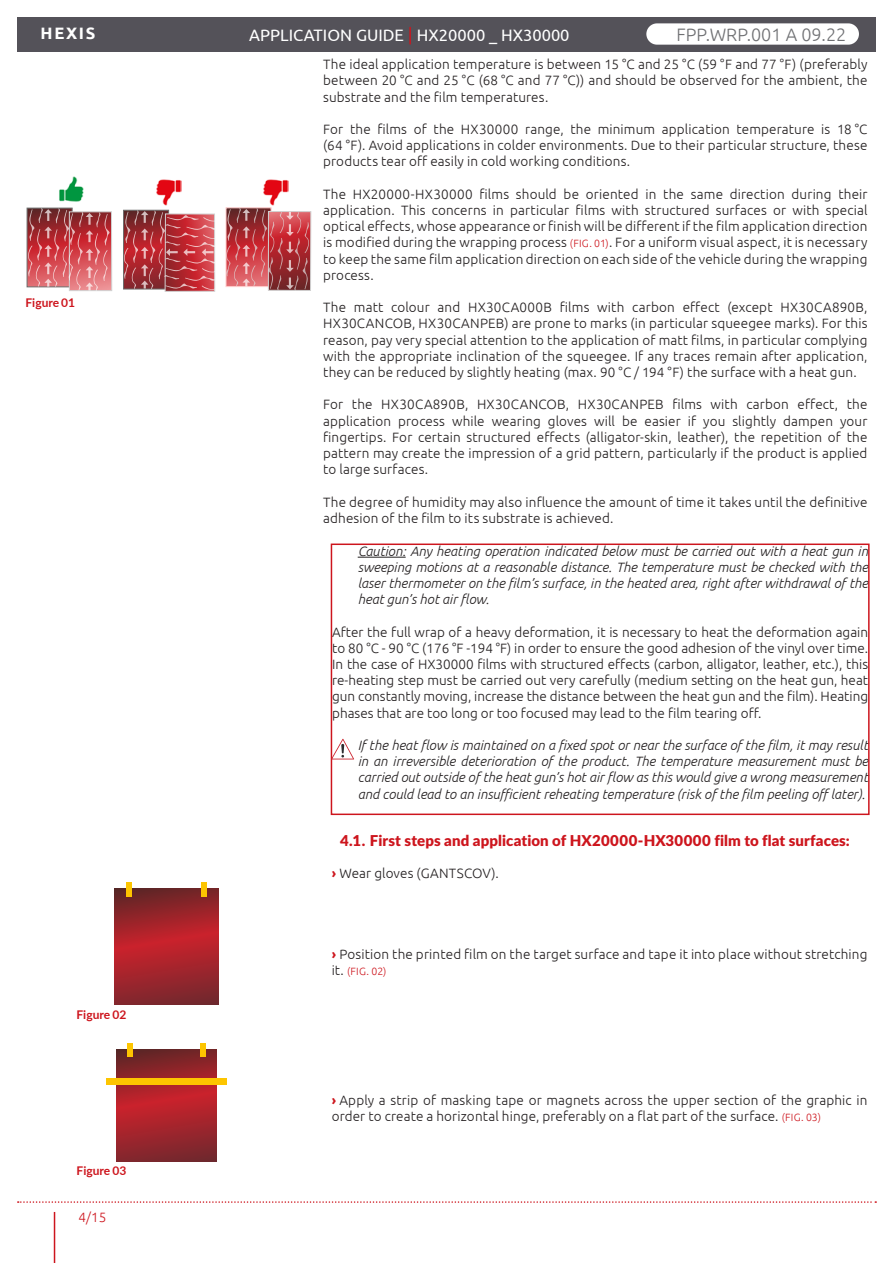
<style>
.page{position:relative;width:893px;height:1263px;background:#fff}
.page>*{position:absolute;margin:0;border:0;box-sizing:border-box;transform-origin:0 0}
.t1{font:300 18px "Ubuntu";color:#6f7073}
.t2{font:16.5px "Ubuntu";color:#fff}
.t3{font:700 16.5px "Ubuntu";letter-spacing:.1em;color:#fff}
.t4{font:900 15px "Lato";letter-spacing:.01em;color:#cd151d}
.t5{font:300 13.5px/16.2px "Ubuntu";letter-spacing:.01em;color:#231f20;text-align:justify}
.avertissement{font:italic 300 13.5px/16.2px "Ubuntu";color:#231f20;text-align:justify}
.t6{font:300 13.5px "Ubuntu";color:#cd151d}
.légende{font:700 12px "Lato";color:#cd151d}
.t7{font:300 10.5px "Ubuntu";color:#cd151d}
.s1{font-size:18px;color:#cd151d}
.s2{font-size:10.5px;color:#cd151d}
.s3{font-weight:700;color:#cd151d}
.s4{font-size:13.5px;color:#231f20}
</style>
<div class="page">
<div style="left:17px;top:17px;width:859px;height:34px;background:#545259"></div>
<svg style="left:18px;top:1201px;width:858px;height:2px"></svg>
<hr style="left:54px;top:1212px;width:1px;height:51px;background:#cd151d">
<div style="left:69px;top:212px;width:43px;height:79px;border:1px solid #d1d1d1"></div>
<div style="left:165px;top:214px;width:50px;height:78px;border:1px solid #d1d1d1"></div>
<img style="left:157px;top:179px;width:25px;height:27px">
<div style="left:268px;top:211px;width:43px;height:80px;border:1px solid #d1d1d1"></div>
<img style="left:263px;top:179px;width:25px;height:27px">
<img style="left:59px;top:176px;width:25px;height:26px">
<svg style="left:59px;top:176px;width:12px;height:11px"></svg>
<svg style="left:27px;top:208px;width:83px;height:83px;background:#c55b61"></svg>
<svg style="left:123px;top:210px;width:92px;height:80px;background:#b6474d"></svg>
<svg style="left:226px;top:207px;width:83px;height:83px;background:#bb5157"></svg>
<hr style="left:358px;top:557px;width:48px;height:1px;background:#231f20">
<div style="left:331px;top:543px;width:539px;height:272px;border:2px solid #cd151d"></div>
<svg style="left:331px;top:739px;width:23px;height:20px"></svg>
<svg style="left:115px;top:888px;width:103px;height:116px;background:#9c242a"></svg>
<div style="left:126px;top:882px;width:5px;height:14px;background:#fdc500"></div>
<div style="left:201px;top:882px;width:6px;height:14px;background:#fdc500"></div>
<svg style="left:117px;top:1049px;width:99px;height:112px;background:#9c262a"></svg>
<div style="left:128px;top:1043px;width:5px;height:14px;background:#fdc500"></div>
<div style="left:200px;top:1043px;width:5px;height:14px;background:#fdc500"></div>
<div style="left:106px;top:1078px;width:121px;height:6px;background:#fdc500"></div>
<div style="left:646px;top:23px;width:213px;height:22px;background:#fff;border-radius:11px"></div>
<p class="t3" style="left:41px;top:23px;width:56px">HEXIS</p>
<p class="légende" style="left:26px;top:294px;width:51px">Figure 01</p>
<p class="légende" style="left:77px;top:1005px;width:51px">Figure 02</p>
<p class="légende" style="left:77px;top:1162px;width:51px">Figure 03</p>
<p class="t6" style="left:79px;top:1209px;width:29px">4/15</p>
<p class="t2" style="left:249px;top:25px;width:322px">APPLICATION GUIDE <span class="s1">|</span> HX20000 _ HX30000</p>
<h1 class="t1" style="left:677px;top:24px;width:171px">FPP.WRP.001 A 09.22</h1>
<p class="t5" style="left:323px;top:56px;width:546px">The ideal application temperature is between 15 °C and 25 °C (59 °F and 77 °F) (preferably between 20 °C and 25 °C (68 °C and 77 °C)) and should be observed for the ambient, the substrate and the film temperatures.</p>
<p class="t5" style="left:323px;top:121px;width:546px">For the films of the HX30000 range, the minimum application temperature is 18 °C (64 °F). Avoid applications in colder environments. Due to their particular structure, these products tear off easily in cold working conditions.</p>
<p class="t5" style="left:323px;top:186px;width:546px">The HX20000-HX30000 films should be oriented in the same direction during their application. This concerns in particular films with structured surfaces or with special optical effects, whose appearance or finish will be different if the film application direction is modified during the wrapping process <span class="s2">(FIG. 01)</span>. For a uniform visual aspect, it is necessary to keep the same film application direction on each side of the vehicle during the wrapping process.</p>
<p class="t5" style="left:323px;top:299px;width:546px">The matt colour and HX30CA000B films with carbon effect (except HX30CA890B, HX30CANCOB, HX30CANPEB) are prone to marks (in particular squeegee marks). For this reason, pay very special attention to the application of matt films, in particular complying with the appropriate inclination of the squeegee. If any traces remain after application, they can be reduced by slightly heating (max. 90 °C / 194 °F) the surface with a heat gun.</p>
<p class="t5" style="left:323px;top:396px;width:546px">For the HX30CA890B, HX30CANCOB, HX30CANPEB films with carbon effect, the application process while wearing gloves will be easier if you slightly dampen your fingertips. For certain structured effects (alligator-skin, leather), the repetition of the pattern may create the impression of a grid pattern, particularly if the product is applied to large surfaces.</p>
<p class="t5" style="left:323px;top:493px;width:546px">The degree of humidity may also influence the amount of time it takes until the definitive adhesion of the film to its substrate is achieved.</p>
<p class="avertissement" style="left:358px;top:542px;width:512px">Caution: Any heating operation indicated below must be carried out with a heat gun in sweeping motions at a reasonable distance. The temperature must be checked with the laser thermometer on the film’s surface, in the heated area, right after withdrawal of the heat gun’s hot air flow.</p>
<p class="t5" style="left:332px;top:623px;width:537px">After the full wrap of a heavy deformation, it is necessary to heat the deformation again to 80 °C - 90 °C (176 °F -194 °F) in order to ensure the good adhesion of the vinyl over time.<br>In the case of HX30000 films with structured effects (carbon, alligator, leather, etc.), this re-heating step must be carried out very carefully (medium setting on the heat gun, heat gun constantly moving, increase the distance between the heat gun and the film). Heating phases that are too long or too focused may lead to the film tearing off.</p>
<p class="avertissement" style="left:358px;top:737px;width:512px">If the heat flow is maintained on a fixed spot or near the surface of the film, it may result in an irreversible deterioration of the product. The temperature measurement must be carried out outside of the heat gun’s hot air flow as this would give a wrong measurement and could lead to an insufficient reheating temperature (risk of the film peeling off later).</p>
<p class="t4" style="left:340px;top:829px;width:511px">4.1. First steps and application of HX20000-HX30000 film to flat surfaces:</p>
<p class="t5" style="left:332px;top:865px;width:169px"><span class="s3">›</span> Wear gloves (GANTSCOV).</p>
<p class="t5" style="left:332px;top:946px;width:537px"><span class="s3">›</span> Position the printed film on the target surface and tape it into place without stretching</p>
<p class="t7" style="left:332px;top:965px;width:56px"><span class="s4">it.</span> (FIG. 02)</p>
<p class="t5" style="left:332px;top:1092px;width:537px"><span class="s3">›</span> Apply a strip of masking tape or magnets across the upper section of the graphic in order to create a horizontal hinge, preferably on a flat part of the surface. <span class="s2">(FIG. 03)</span></p>
</div>
